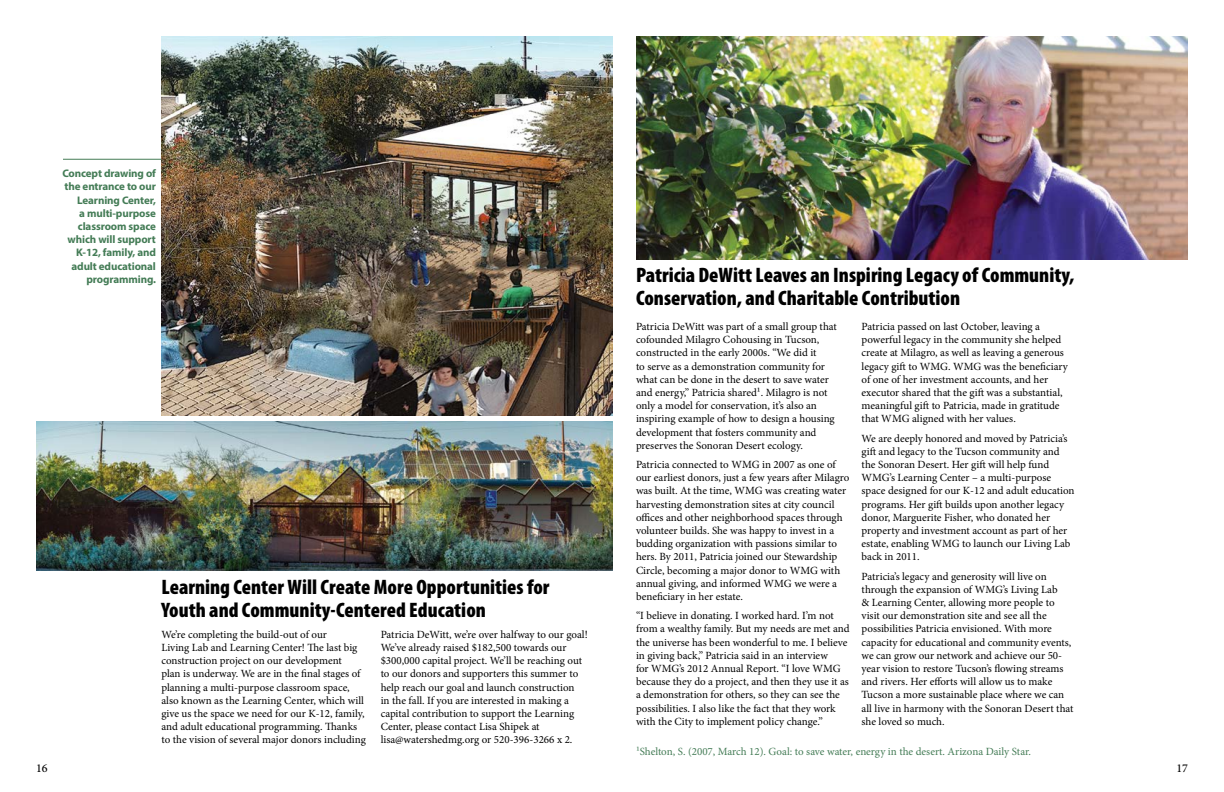
<style>
.page{position:relative;width:1224px;height:792px;background:#fff}
.page>*{position:absolute;margin:0;border:0;box-sizing:border-box;transform-origin:0 0}
.t1{font:900 condensed 21px/23px "Myriad Pro";color:#000}
.t2{font:500 12px "Minion Pro";color:#000}
.t3{font:11px/13.2px "Minion Pro";color:#000}
.t4{font:700 11px/13.2px "Myriad Pro";letter-spacing:-.01em;color:#447c56;text-align:right}
.t5{font:11px "Minion Pro";color:#447c56}
</style>
<div class="page">
<hr style="left:63px;top:159px;width:229px;height:1px;background:#447c56">
<img style="left:161px;top:36px;width:452px;height:380px">
<img style="left:36px;top:422px;width:577px;height:149px">
<img style="left:636px;top:36px;width:552px;height:223px">
<p class="t4" style="left:62px;top:167px;width:95px">Concept drawing of the entrance to our<br>Learning Center,<br>a multi-purpose classroom space which will support<br>K-12, family, and adult educational programming.</p>
<h1 class="t1" style="left:161px;top:574px;width:390px">Learning Center Will Create More Opportunities for<br>Youth and Community-Centered Education</h1>
<p class="t3" style="left:161px;top:628px;width:206px">We’re completing the build-out of our<br>Living Lab and Learning Center! The last big construction project on our development<br>plan is underway. We are in the final stages of planning a multi-purpose classroom space, also known as the Learning Center, which will give us the space we need for our K-12, family, and adult educational programming. Thanks to the vision of several major donors including</p>
<p class="t3" style="left:381px;top:628px;width:209px">Patricia DeWitt, we’re over halfway to our goal!<br>We’ve already raised $182,500 towards our $300,000 capital project. We’ll be reaching out to our donors and supporters this summer to help reach our goal and launch construction<br>in the fall. If you are interested in making a capital contribution to support the Learning Center, please contact Lisa Shipek at lisa@watershedmg.org or 520-396-3266 x 2.</p>
<h1 class="t1" style="left:636px;top:263px;width:440px">Patricia DeWitt Leaves an Inspiring Legacy of Community,<br>Conservation, and Charitable Contribution</h1>
<p class="t3" style="left:636px;top:320px;width:202px">Patricia DeWitt was part of a small group that cofounded Milagro Cohousing in Tucson, constructed in the early 2000s. “We did it<br>to serve as a demonstration community for what can be done in the desert to save water and energy,” Patricia shared1. Milagro is not only a model for conservation, it’s also an inspiring example of how to design a housing development that fosters community and preserves the Sonoran Desert ecology.</p>
<p class="t3" style="left:636px;top:458px;width:215px">Patricia connected to WMG in 2007 as one of our earliest donors, just a few years after Milagro was built. At the time, WMG was creating water harvesting demonstration sites at city council offices and other neighborhood spaces through volunteer builds. She was happy to invest in a budding organization with passions similar to hers. By 2011, Patricia joined our Stewardship Circle, becoming a major donor to WMG with annual giving, and informed WMG we were a beneficiary in her estate.</p>
<p class="t3" style="left:636px;top:609px;width:215px">“I believe in donating. I worked hard. I’m not from a wealthy family. But my needs are met and the universe has been wonderful to me. I believe in giving back,” Patricia said in an interview<br>for WMG’s 2012 Annual Report. “I love WMG because they do a project, and then they use it as a demonstration for others, so they can see the possibilities. I also like the fact that they work with the City to implement policy change.”</p>
<p class="t3" style="left:862px;top:320px;width:208px">Patricia passed on last October, leaving a powerful legacy in the community she helped create at Milagro, as well as leaving a generous legacy gift to WMG. WMG was the beneficiary of one of her investment accounts, and her executor shared that the gift was a substantial, meaningful gift to Patricia, made in gratitude that WMG aligned with her values.</p>
<p class="t3" style="left:862px;top:432px;width:214px">We are deeply honored and moved by Patricia’s gift and legacy to the Tucson community and the Sonoran Desert. Her gift will help fund WMG’s Learning Center – a multi-purpose space designed for our K-12 and adult education programs. Her gift builds upon another legacy donor, Marguerite Fisher, who donated her property and investment account as part of her estate, enabling WMG to launch our Living Lab back in 2011.</p>
<p class="t3" style="left:862px;top:570px;width:213px">Patricia’s legacy and generosity will live on through the expansion of WMG’s Living Lab<br>&amp; Learning Center, allowing more people to visit our demonstration site and see all the possibilities Patricia envisioned. With more capacity for educational and community events, we can grow our network and achieve our 50- year vision to restore Tucson’s flowing streams and rivers. Her efforts will allow us to make Tucson a more sustainable place where we can all live in harmony with the Sonoran Desert that she loved so much.</p>
<p class="t5" style="left:636px;top:744px;width:396px">1Shelton, S. (2007, March 12). Goal: to save water, energy in the desert. Arizona Daily Star.</p>
<p class="t2" style="left:36px;top:760px;width:13px">16</p>
<p class="t2" style="left:1176px;top:760px;width:13px">17</p>
</div>
